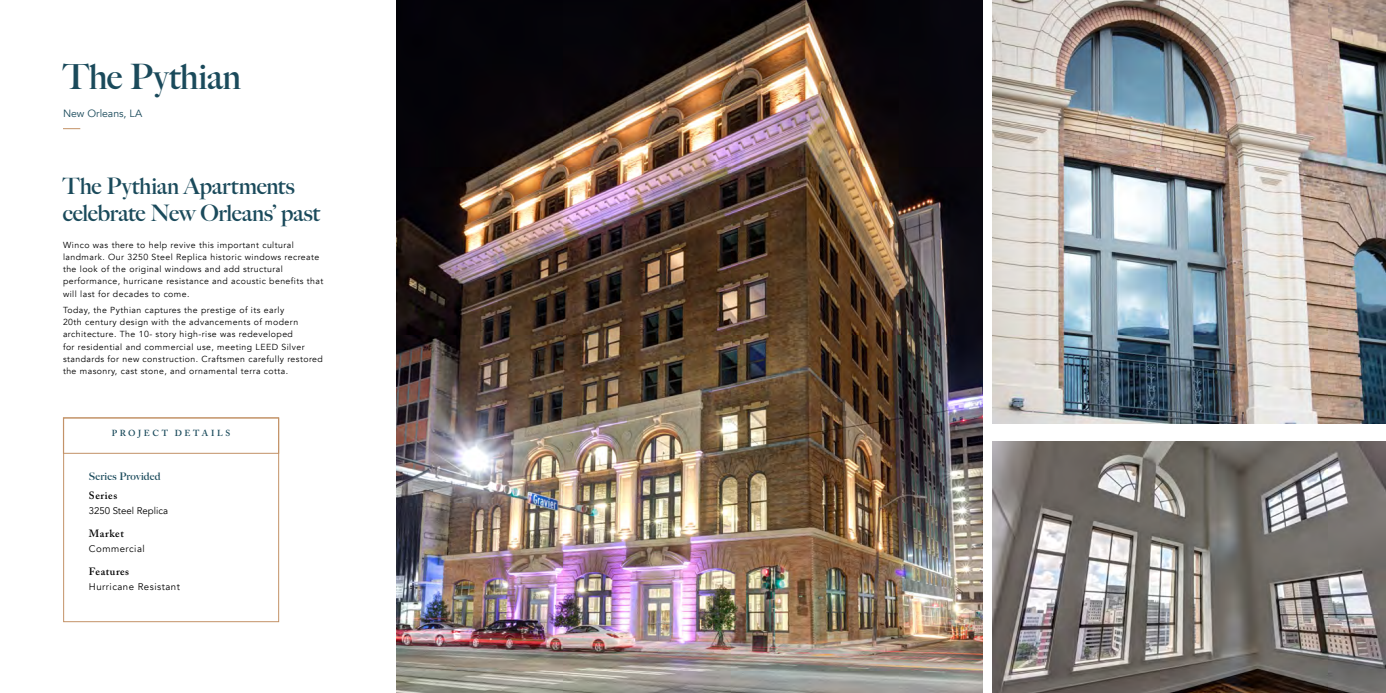
<style>
.page{position:relative;width:1386px;height:693px;background:#fff}
.page>*{position:absolute;margin:0;border:0;box-sizing:border-box;transform-origin:0 0}
.t1{font:700 35px "Big Caslon FB";letter-spacing:-.005em;color:#1a4a5b}
.t2{font:700 22.75px/27.3px "Big Caslon FB";letter-spacing:-.005em;color:#1a4a5b}
.t3{font:600 10.5px "Adobe Caslon Pro";letter-spacing:.05em;color:#000}
.t4{font:700 10.5px "Big Caslon FB";letter-spacing:.02em;color:#1a4a5b}
.t5{font:10.5px "Avenir";letter-spacing:-.005em;color:#1a4a5b}
.t6{font:9.62px "Avenir";letter-spacing:.05em;color:#000}
.t7{font:9.62px "Avenir";letter-spacing:-.005em;color:#000}
.t8{font:8.75px/12.2px "Avenir";letter-spacing:.05em;color:#000}
.t9{font:600 8.75px "Adobe Caslon Pro";letter-spacing:.295em;color:#1a4a5b}
</style>
<div class="page">
<img style="left:992px;top:442px;width:394px;height:251px">
<img style="left:396px;top:0;width:587px;height:693px">
<img style="left:992px;top:0;width:394px;height:424px">
<svg style="left:63px;top:128px;width:17px;height:1px"></svg>
<div style="left:63px;top:418px;width:216px;height:204px;border:1px solid #c39267"></div>
<div style="left:63px;top:417px;width:216px;height:37px;border:1px solid #c39267"></div>
<h1 class="t1" style="left:63px;top:56px;width:180px">The Pythian</h1>
<p class="t5" style="left:63px;top:107px;width:81px">New Orleans, LA</p>
<h2 class="t2" style="left:63px;top:172px;width:259px">The Pythian Apartments celebrate New Orleans’ past</h2>
<p class="t8" style="left:63px;top:239px;width:262px">Winco was there to help revive this important cultural landmark. Our 3250 Steel Replica historic windows recreate the look of the original windows and add structural performance, hurricane resistance and acoustic benefits that will last for decades to come.</p>
<p class="t8" style="left:63px;top:304px;width:261px">Today, the Pythian captures the prestige of its early<br>20th century design with the advancements of modern architecture. The 10- story high-rise was redeveloped<br>for residential and commercial use, meeting LEED Silver standards for new construction. Craftsmen carefully restored the masonry, cast stone, and ornamental terra cotta.</p>
<p class="t9" style="left:112px;top:428px;width:120px">PROJECT DETAILS</p>
<p class="t4" style="left:89px;top:470px;width:73px">Series Provided</p>
<p class="t3" style="left:89px;top:490px;width:30px">Series</p>
<p class="t7" style="left:89px;top:505px;width:81px">3250 Steel Replica</p>
<p class="t3" style="left:89px;top:527px;width:36px">Market</p>
<p class="t6" style="left:89px;top:543px;width:57px">Commercial</p>
<p class="t3" style="left:89px;top:565px;width:42px">Features</p>
<p class="t6" style="left:89px;top:581px;width:92px">Hurricane Resistant</p>
</div>
